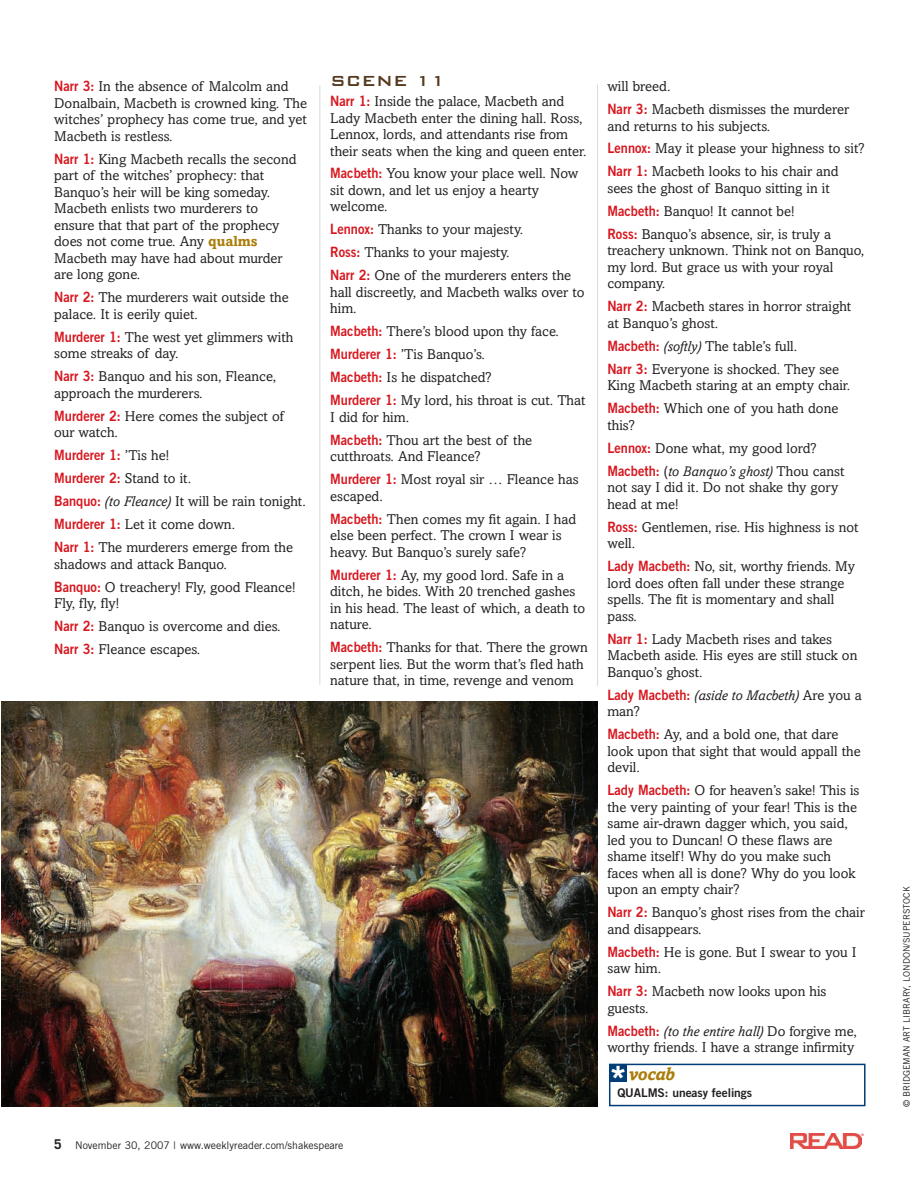
<style>
.page{position:relative;width:918px;height:1188px;background:#fff}
.page>*{position:absolute;margin:0;border:0;box-sizing:border-box;transform-origin:0 0}
.t1{font:500 19.5px "Bank Gothic BT";color:#563a20}
.t2{font:italic 700 18px "Amasis";letter-spacing:-.02em;color:#aa7d0a}
.t3{font:14.25px/16.5px "Amasis";color:#231f20}
.t4{font:italic 14.25px/16.5px "Amasis";color:#231f20}
.t5{font:14.25px/23px "Trade Gothic Bold Two";color:#d7171f;scale:.9 1}
.t6{font:12px "Trade Gothic Bold Two";letter-spacing:-.005em;color:#231f20}
.t7{font:10.5px "Trade Gothic";color:#231f20}
.t8{font:9px "Trade Gothic";color:#231f20}
.t9{font:3.3px "Helvetica";color:#e51836}
.s1{font-family:"Trade Gothic Bold Two";color:#d7171f}
.s2{font-weight:700;color:#aa7d0a}
.s3{font-family:"Amasis";color:#231f20}
.s4{font-style:italic}
.s5{font-weight:700;font-size:13.5px}
.s6{font-family:"Trade Gothic Bold Two";font-style:normal;color:#d7171f}
.s7{font-style:normal}
.s8{font-size:29.55px;color:#fff}
</style>
<div class="page">
<hr style="left:597px;top:85px;width:1px;height:601px;background:#d4dade">
<img style="left:790px;top:1133px;width:71px;height:15px">
<img style="left:2px;top:701px;width:596px;height:406px">
<div style="left:609px;top:1064px;width:257px;height:42px;border:2px solid #033d78"></div>
<div style="left:610px;top:1064px;width:17px;height:17px;background:#033d78"></div>
<hr style="left:319px;top:86px;width:1px;height:599px;background:#d4dade">
<p class="t3" style="left:54px;top:80px;width:254px"><span class="s1">Narr 3:</span> In the absence of Malcolm and Donalbain, Macbeth is crowned king. The witches’ prophecy has come true, and yet Macbeth is restless.</p>
<p class="t3" style="left:54px;top:152px;width:244px"><span class="s1">Narr 1:</span> King Macbeth recalls the second part of the witches’ prophecy: that<br>Banquo’s heir will be king someday.<br>Macbeth enlists two murderers to ensure that that part of the prophecy does not come true. Any <span class="s2">qualms<br></span>Macbeth may have had about murder are long gone.</p>
<p class="t3" style="left:54px;top:291px;width:236px"><span class="s1">Narr 2:</span> The murderers wait outside the palace. It is eerily quiet.</p>
<p class="t3" style="left:54px;top:330px;width:241px"><span class="s1">Murderer 1:</span> The west yet glimmers with some streaks of day.</p>
<p class="t3" style="left:54px;top:370px;width:223px"><span class="s1">Narr 3:</span> Banquo and his son, Fleance, approach the murderers.</p>
<p class="t3" style="left:54px;top:409px;width:231px"><span class="s1">Murderer 2:</span> Here comes the subject of our watch.</p>
<p class="t5" style="left:54px;top:445px;width:154px">Murderer 1: <span class="s3">’Tis he!<br></span>Murderer 2: <span class="s3">Stand to it.</span></p>
<p class="t3" style="left:54px;top:491px;width:253px;line-height:23px"><span class="s1">Banquo:</span> <span class="s4">(to Fleance)</span> It will be rain tonight.<br><span class="s1">Murderer 1:</span> Let it come down.<br><span class="s1">Narr 1:</span> The murderers emerge from the</p>
<p class="t3" style="left:54px;top:554px;width:243px;line-height:23px">shadows and attack Banquo.<br><span class="s1">Banquo:</span> O treachery! Fly, good Fleance!</p>
<p class="t3" style="left:54px;top:593px;width:228px;line-height:23px">Fly, fly, fly!<br><span class="s1">Narr 2:</span> Banquo is overcome and dies.<br><span class="s1">Narr 3:</span> Fleance escapes.</p>
<h1 class="t1" style="left:330px;top:68px;width:117px">SCENE 11</h1>
<p class="t3" style="left:330px;top:94px;width:258px"><span class="s1">Narr 1:</span> Inside the palace, Macbeth and Lady Macbeth enter the dining hall. Ross, Lennox, lords, and attendants rise from their seats when the king and queen enter.</p>
<p class="t3" style="left:330px;top:167px;width:250px"><span class="s1">Macbeth:</span> You know your place well. Now sit down, and let us enjoy a hearty welcome.</p>
<p class="t3" style="left:330px;top:220px;width:243px;line-height:23px"><span class="s1">Lennox:</span> Thanks to your majesty.<br><span class="s1">Ross:</span> Thanks to your majesty.<br><span class="s1">Narr 2:</span> One of the murderers enters the</p>
<p class="t3" style="left:330px;top:285px;width:256px">hall discreetly, and Macbeth walks over to him.</p>
<p class="t3" style="left:330px;top:322px;width:257px;line-height:23px"><span class="s1">Macbeth:</span> There’s blood upon thy face.<br><span class="s1">Murderer 1:</span> ’Tis Banquo’s.<br><span class="s1">Macbeth:</span> Is he dispatched?<br><span class="s1">Murderer 1:</span> My lord, his throat is cut. That</p>
<p class="t3" style="left:330px;top:407px;width:204px;line-height:23px">I did for him.<br><span class="s1">Macbeth:</span> Thou art the best of the</p>
<p class="t3" style="left:330px;top:446px;width:250px;line-height:23px">cutthroats. And Fleance?<br><span class="s1">Murderer 1:</span> Most royal sir … Fleance has</p>
<p class="t3" style="left:330px;top:486px;width:247px;line-height:23px">escaped.<br><span class="s1">Macbeth:</span> Then comes my fit again. I had</p>
<p class="t3" style="left:330px;top:529px;width:233px">else been perfect. The crown I wear is heavy. But Banquo’s surely safe?</p>
<p class="t3" style="left:330px;top:568px;width:257px"><span class="s1">Murderer 1:</span> Ay, my good lord. Safe in a ditch, he bides. With 20 trenched gashes in his head. The least of which, a death to nature.</p>
<p class="t3" style="left:330px;top:641px;width:259px"><span class="s1">Macbeth:</span> Thanks for that. There the grown serpent lies. But the worm that’s fled hath nature that, in time, revenge and venom</p>
<p class="t7" style="left:54px;top:1141px;width:291px"><span class="s5">5</span> November 30, 2007 | www.weeklyreader.com/shakespeare</p>
<p class="t3" style="left:607px;top:76px;width:243px;line-height:23px">will breed.<br><span class="s1">Narr 3:</span> Macbeth dismisses the murderer</p>
<p class="t3" style="left:607px;top:116px;width:259px;line-height:23px">and returns to his subjects.<br><span class="s1">Lennox:</span> May it please your highness to sit?<br><span class="s1">Narr 1:</span> Macbeth looks to his chair and</p>
<p class="t3" style="left:607px;top:178px;width:225px;line-height:23px">sees the ghost of Banquo sitting in it<br><span class="s1">Macbeth:</span> Banquo! It cannot be!<br><span class="s1">Ross:</span> Banquo’s absence, sir, is truly a</p>
<p class="t3" style="left:607px;top:244px;width:258px">treachery unknown. Think not on Banquo, my lord. But grace us with your royal company.</p>
<p class="t3" style="left:607px;top:300px;width:245px"><span class="s1">Narr 2:</span> Macbeth stares in horror straight at Banquo’s ghost.</p>
<p class="t3" style="left:607px;top:336px;width:233px;line-height:23px"><span class="s1">Macbeth:</span> <span class="s4">(softly)</span> The table’s full.<br><span class="s1">Narr 3:</span> Everyone is shocked. They see</p>
<p class="t3" style="left:607px;top:376px;width:244px;line-height:23px">King Macbeth staring at an empty chair.<br><span class="s1">Macbeth:</span> Which one of you hath done</p>
<p class="t3" style="left:607px;top:415px;width:239px;line-height:23px">this?<br><span class="s1">Lennox:</span> Done what, my good lord?<br><span class="s1">Macbeth:</span> (<span class="s4">to Banquo’s ghost)</span> Thou canst</p>
<p class="t3" style="left:607px;top:481px;width:233px">not say I did it. Do not shake thy gory head at me!</p>
<p class="t3" style="left:607px;top:520px;width:253px"><span class="s1">Ross:</span> Gentlemen, rise. His highness is not well.</p>
<p class="t3" style="left:607px;top:560px;width:249px"><span class="s1">Lady Macbeth:</span> No, sit, worthy friends. My lord does often fall under these strange spells. The fit is momentary and shall pass.</p>
<p class="t3" style="left:607px;top:632px;width:252px"><span class="s1">Narr 1:</span> Lady Macbeth rises and takes<br>Macbeth aside. His eyes are still stuck on<br>Banquo’s ghost.</p>
<p class="t4" style="left:607px;top:688px;width:256px"><span class="s6">Lady Macbeth:</span> (aside to Macbeth) <span class="s7">Are you a man?</span></p>
<p class="t3" style="left:607px;top:728px;width:255px"><span class="s1">Macbeth:</span> Ay, and a bold one, that dare look upon that sight that would appall the devil.</p>
<p class="t3" style="left:607px;top:784px;width:254px"><span class="s1">Lady Macbeth:</span> O for heaven’s sake! This is the very painting of your fear! This is the same air-drawn dagger which, you said, led you to Duncan! O these flaws are shame itself! Why do you make such faces when all is done? Why do you look upon an empty chair?</p>
<p class="t3" style="left:607px;top:906px;width:259px"><span class="s1">Narr 2:</span> Banquo’s ghost rises from the chair and disappears.</p>
<p class="t3" style="left:607px;top:945px;width:251px"><span class="s1">Macbeth:</span> He is gone. But I swear to you I saw him.</p>
<p class="t3" style="left:607px;top:984px;width:221px"><span class="s1">Narr 3:</span> Macbeth now looks upon his guests.</p>
<p class="t3" style="left:607px;top:1024px;width:251px"><span class="s1">Macbeth:</span> <span class="s4">(to the entire hall)</span> Do forgive me, worthy friends. I have a strange infirmity</p>
<p class="t2" style="left:608px;top:1067px;width:69px"><span class="s8">*</span> vocab</p>
<p class="t6" style="left:617px;top:1088px;width:136px">QUALMS: uneasy feelings</p>
<p class="t9" style="left:862px;top:1134px;width:4px">®</p>
<p class="t8" style="left:903px;top:1107px;width:223px;rotate:-90deg">© BRIDGEMAN ART LIBRARY, LONDON/SUPERSTOCK</p>
</div>
